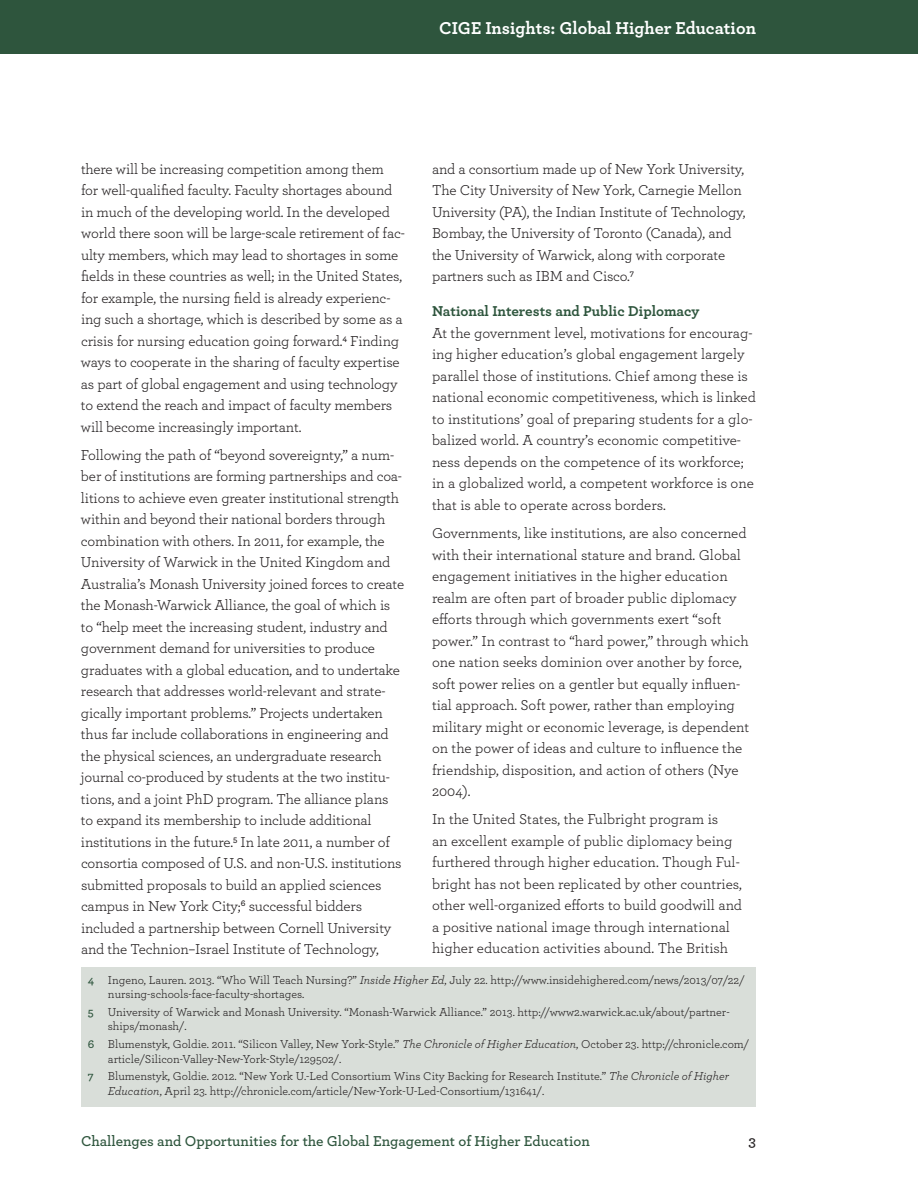
<style>
.page{position:relative;width:918px;height:1188px;background:#fff}
.page>*{position:absolute;margin:0;border:0;box-sizing:border-box;transform-origin:0 0}
.t1{font:700 18px "Archer";color:#fff}
.t2{font:15px/21.5px "Archer";letter-spacing:-.01em;color:#231f20}
.t3{font:600 15px "Archer";color:#2e553d}
.t4{font:700 15px "Archer";color:#2e553d}
.t5{font:600 15px "Archer";color:#231f20}
.t6{font:12px/14.4px "Archer";color:#231f20}
.s1{font-weight:600;color:#2e553d}
.s2{font-style:italic}
</style>
<div class="page">
<div style="left:0;top:0;width:918px;height:54px;background:#2e553d"></div>
<div style="left:81px;top:968px;width:675px;height:139px;background:#d9ded9"></div>
<p class="t1" style="left:439px;top:14px;width:318px">CIGE Insights: Global Higher Education</p>
<p class="t2" style="left:432px;top:158px;width:315px">and a consortium made up of New York University, The City University of New York, Carnegie Mellon University (PA), the Indian Institute of Technology, Bombay, the University of Toronto (Canada), and the University of Warwick, along with corporate partners such as IBM and Cisco.<sup>7</sup></p>
<p class="t4" style="left:432px;top:300px;width:269px">National Interests and Public Diplomacy</p>
<p class="t2" style="left:432px;top:322px;width:325px">At the government level, motivations for encourag&shy;ing higher education’s global engagement largely parallel those of institutions. Chief among these is national economic competitiveness, which is linked to institutions’ goal of preparing students for a glo&shy;balized world. A country’s economic competitive&shy;ness depends on the competence of its workforce; in a globalized world, a competent workforce is one that is able to operate across borders.</p>
<p class="t2" style="left:432px;top:522px;width:319px">Governments, like institutions, are also concerned with their international stature and brand. Global engagement initiatives in the higher education realm are often part of broader public diplomacy efforts through which governments exert “soft power.” In contrast to “hard power,” through which one nation seeks dominion over another by force, soft power relies on a gentler but equally influen&shy;tial approach. Soft power, rather than employing military might or economic leverage, is dependent on the power of ideas and culture to influence the friendship, disposition, and action of others (Nye 2004).</p>
<p class="t2" style="left:432px;top:808px;width:312px">In the United States, the Fulbright program is<br>an excellent example of public diplomacy being furthered through higher education. Though Ful&shy;bright has not been replicated by other countries, other well-organized efforts to build goodwill and a positive national image through international higher education activities abound. The British</p>
<p class="t6" style="left:108px;top:972px;width:638px;text-indent:-20px"><span class="s1">4</span> Ingeno, Lauren. 2013. “Who Will Teach Nursing?” <span class="s2">Inside Higher Ed</span>, July 22. http://www.insidehighered.com/news/2013/07/22/ nursing-schools-face-faculty-shortages.</p>
<p class="t6" style="left:108px;top:1004px;width:623px;text-indent:-20px"><span class="s1">5</span> University of Warwick and Monash University. “Monash-Warwick Alliance.” 2013. http://www2.warwick.ac.uk/about/partner&shy;ships/monash/.</p>
<p class="t6" style="left:108px;top:1036px;width:643px;text-indent:-20px"><span class="s1">6</span> Blumenstyk, Goldie. 2011. “Silicon Valley, New York-Style.” <span class="s2">The Chronicle of Higher Education</span>, October 23. http://chronicle.com/ article/Silicon-Valley-New-York-Style/129502/.</p>
<p class="t6" style="left:108px;top:1068px;width:623px;text-indent:-20px"><span class="s1">7</span> Blumenstyk, Goldie. 2012. “New York U.-Led Consortium Wins City Backing for Research Institute.” <span class="s2">The Chronicle of Higher<br>Education</span>, April 23. http://chronicle.com/article/New-York-U-Led-Consortium/131641/.</p>
<p class="t2" style="left:81px;top:158px;width:325px">there will be increasing competition among them for well-qualified faculty. Faculty shortages abound in much of the developing world. In the developed world there soon will be large-scale retirement of fac&shy;ulty members, which may lead to shortages in some fields in these countries as well; in the United States, for example, the nursing field is already experienc&shy;ing such a shortage, which is described by some as a crisis for nursing education going forward.<sup>4</sup> Finding ways to cooperate in the sharing of faculty expertise as part of global engagement and using technology to extend the reach and impact of faculty members will become increasingly important.</p>
<p class="t2" style="left:81px;top:444px;width:325px">Following the path of “beyond sovereignty,” a num&shy;ber of institutions are forming partnerships and coa&shy;litions to achieve even greater institutional strength within and beyond their national borders through combination with others. In 2011, for example, the University of Warwick in the United Kingdom and Australia’s Monash University joined forces to create the Monash-Warwick Alliance, the goal of which is to “help meet the increasing student, industry and government demand for universities to produce graduates with a global education, and to undertake research that addresses world-relevant and strate&shy;gically important problems.” Projects undertaken thus far include collaborations in engineering and the physical sciences, an undergraduate research journal co-produced by students at the two institu&shy;tions, and a joint PhD program. The alliance plans to expand its membership to include additional institutions in the future.<sup>5</sup> In late 2011, a number of consortia composed of U.S. and non-U.S. institutions submitted proposals to build an applied sciences campus in New York City;<sup>6</sup> successful bidders included a partnership between Cornell University and the Technion–Israel Institute of Technology,</p>
<p class="t3" style="left:81px;top:1130px;width:510px">Challenges and Opportunities for the Global Engagement of Higher Education</p>
<p class="t5" style="left:749px;top:1130px;width:9px">3</p>
</div>
